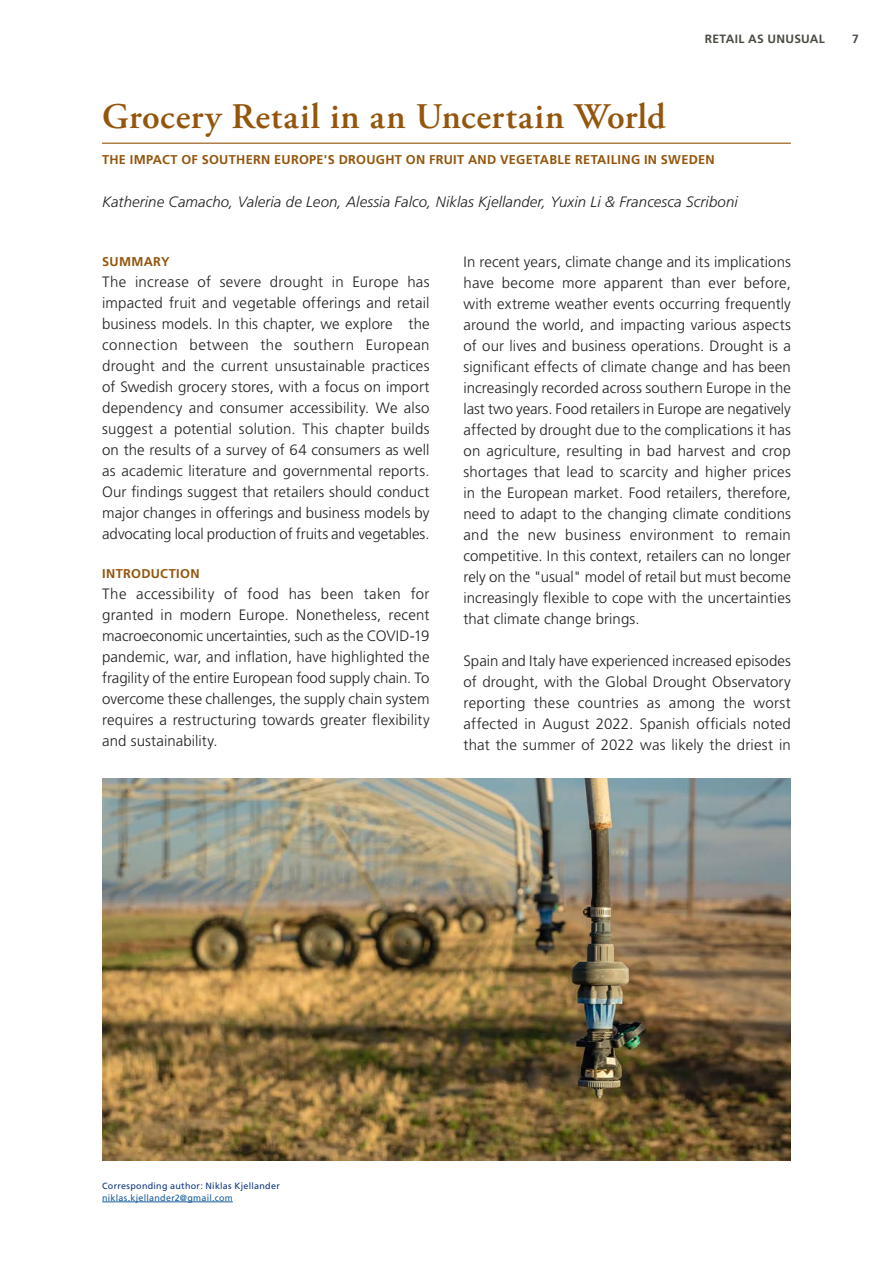
<style>
.page{position:relative;width:893px;height:1263px;background:#fff}
.page>*{position:absolute;margin:0;border:0;box-sizing:border-box;transform-origin:0 0}
.Brons_huvudrubriker{font:600 36px "Adobe Garamond Pro";letter-spacing:.015em;color:#94550c}
.Brons_Underrubrik_1{font:300 15px/21px "Frutiger LT Std";letter-spacing:.005em;color:#231f20;text-align:justify}
.Brons_Underrubrik_1-2{font:italic 300 15px "Frutiger LT Std";letter-spacing:.005em;color:#231f20}
.Brons_Underrubrik_1-3{font:700 12.75px "Frutiger LT Std";letter-spacing:.025em;color:#94550c}
.t1{font:700 12px "Frutiger LT Std";letter-spacing:.03em;color:#4c4b43}
.Grå_Bild-Fakta_u_ind{font:9px "Frutiger LT Std";letter-spacing:.03em;color:#11367e}
.Grå_Bild-Fakta_u_ind-2{font:9px "Frutiger LT Std";letter-spacing:.025em;color:#175d9e}
</style>
<div class="page">
<hr style="left:102px;top:143px;width:689px;height:1px;background:#94550c">
<img style="left:102px;top:778px;width:689px;height:383px">
<hr style="left:102px;top:1201px;width:131px;height:1px;background:#175d9e">
<p class="t1" style="left:705px;top:32px;width:122px">RETAIL AS UNUSUAL</p>
<p class="t1" style="left:852px;top:32px;width:8px">7</p>
<p class="Brons_huvudrubriker" style="left:102px;top:96px;width:565px">Grocery Retail in an Uncertain World</p>
<p class="Brons_Underrubrik_1-3" style="left:102px;top:152px;width:614px">THE IMPACT OF SOUTHERN EUROPE'S DROUGHT ON FRUIT AND VEGETABLE RETAILING IN SWEDEN</p>
<p class="Brons_Underrubrik_1-2" style="left:102px;top:193px;width:637px">Katherine Camacho, Valeria de Leon, Alessia Falco, Niklas Kjellander, Yuxin Li &amp; Francesca Scriboni</p>
<p class="Brons_Underrubrik_1-3" style="left:102px;top:254px;width:69px">SUMMARY</p>
<p class="Brons_Underrubrik_1" style="left:102px;top:271px;width:329px">The increase of severe drought in Europe has impacted fruit and vegetable offerings and retail business models. In this chapter, we explore the connection between the southern European drought and the current unsustainable practices of Swedish grocery stores, with a focus on import dependency and consumer accessibility. We also suggest a potential solution. This chapter builds on the results of a survey of 64 consumers as well as academic literature and governmental reports.<br>Our findings suggest that retailers should conduct major changes in offerings and business models by advocating local production of fruits and vegetables.</p>
<p class="Brons_Underrubrik_1-3" style="left:102px;top:566px;width:99px">INTRODUCTION</p>
<p class="Brons_Underrubrik_1" style="left:102px;top:584px;width:329px">The accessibility of food has been taken for granted in modern Europe. Nonetheless, recent macroeconomic uncertainties, such as the COVID-19 pandemic, war, and inflation, have highlighted the fragility of the entire European food supply chain. To overcome these challenges, the supply chain system requires a restructuring towards greater flexibility and sustainability.</p>
<p class="Brons_Underrubrik_1" style="left:463px;top:252px;width:329px">In recent years, climate change and its implications have become more apparent than ever before, with extreme weather events occurring frequently around the world, and impacting various aspects of our lives and business operations. Drought is a significant effects of climate change and has been increasingly recorded across southern Europe in the last two years. Food retailers in Europe are negatively affected by drought due to the complications it has on agriculture, resulting in bad harvest and crop shortages that lead to scarcity and higher prices in the European market. Food retailers, therefore, need to adapt to the changing climate conditions and the new business environment to remain competitive. In this context, retailers can no longer rely on the "usual" model of retail but must become increasingly flexible to cope with the uncertainties that climate change brings.</p>
<p class="Brons_Underrubrik_1" style="left:463px;top:651px;width:329px">Spain and Italy have experienced increased episodes of drought, with the Global Drought Observatory reporting these countries as among the worst affected in August 2022. Spanish officials noted that the summer of 2022 was likely the driest in</p>
<p class="Grå_Bild-Fakta_u_ind" style="left:102px;top:1180px;width:179px">Corresponding author: Niklas Kjellander</p>
<p class="Grå_Bild-Fakta_u_ind-2" style="left:102px;top:1192px;width:132px">niklas.kjellander2@gmail.com</p>
</div>
